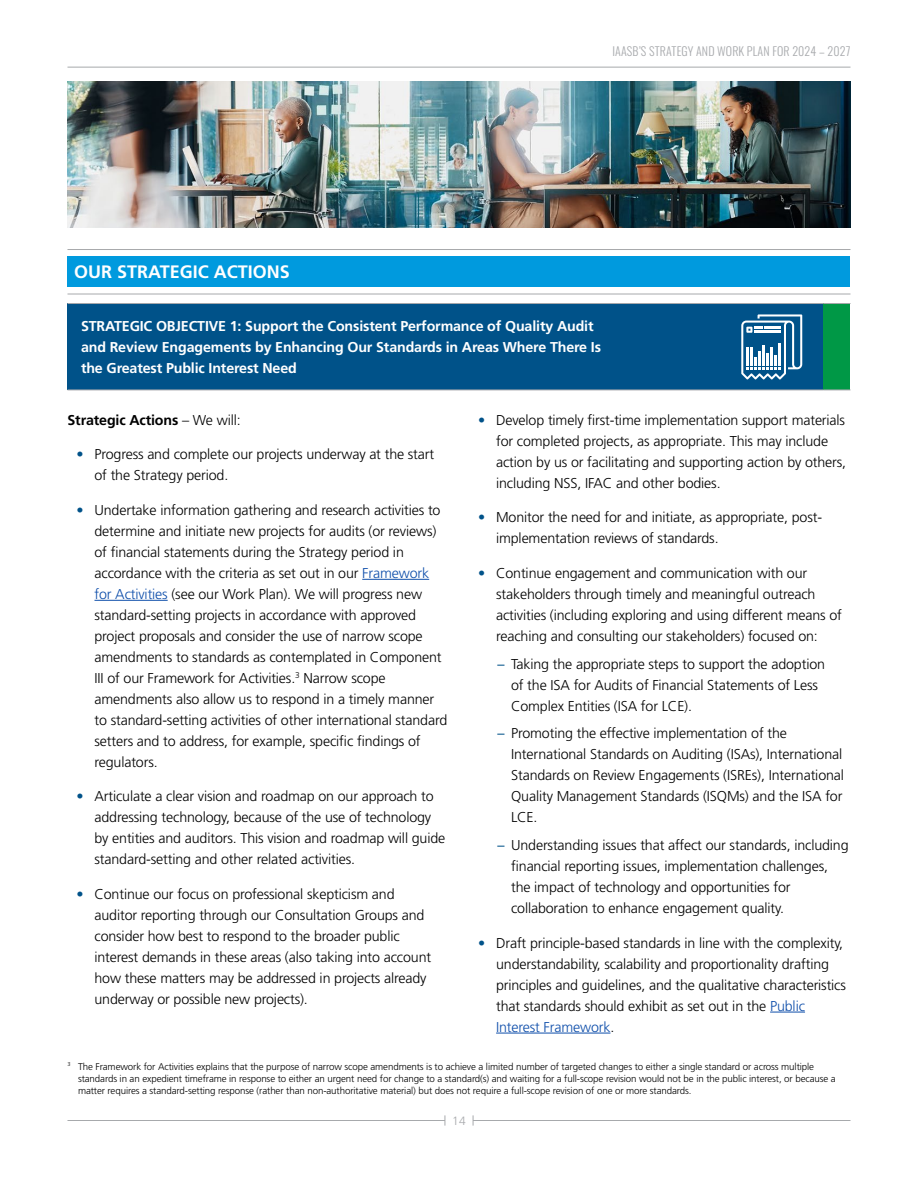
<style>
.page{position:relative;width:918px;height:1188px;background:#fff}
.page>*{position:absolute;margin:0;border:0;box-sizing:border-box;transform-origin:0 0}
.t1{font:700 18px "Frutiger LT Std";color:#fff}
.t2{font:300 14.25px/21px "Frutiger LT Std";letter-spacing:-.01em;color:#000}
.t3{font:700 14.25px/21px "Frutiger LT Std";letter-spacing:-.01em;color:#fff}
.t4{font:700 14.25px "Frutiger LT Std";letter-spacing:-.01em;color:#000}
.t5{font:300 12px "Oswald";letter-spacing:.01em;color:#a7a9ac}
.t6{font:300 12px "Frutiger LT Std";color:#a7a9ac}
.t7{font:300 9.75px/12px "Frutiger LT Std";letter-spacing:-.01em;color:#000}
.s1{font-weight:400;color:#005289}
.s2{color:#0e4eaa}
.s3{font-weight:300}
</style>
<div class="page">
<hr style="left:68px;top:1120px;width:782px;height:1px;background:#a7a9ac">
<hr style="left:68px;top:67px;width:782px;height:1px;background:#a7a9ac">
<div style="left:445px;top:1115px;width:28px;height:11px;background:#fff"></div>
<div style="left:68px;top:257px;width:782px;height:30px;background:#009ade"></div>
<hr style="left:68px;top:249px;width:782px;height:1px;background:#a7a9ac">
<hr style="left:68px;top:294px;width:782px;height:1px;background:#a7a9ac">
<div style="left:68px;top:304px;width:756px;height:86px;background:#005289"></div>
<div style="left:824px;top:304px;width:26px;height:86px;background:#009846"></div>
<hr style="left:68px;top:303px;width:756px;height:1px;background:#a7a9ac">
<svg style="left:824px;top:303px;width:26px;height:1px"></svg>
<hr style="left:68px;top:390px;width:756px;height:1px;background:#a7a9ac">
<svg style="left:824px;top:390px;width:26px;height:1px"></svg>
<hr style="left:362px;top:579px;width:67px;height:1px;background:#0e4eaa">
<hr style="left:94px;top:600px;width:74px;height:1px;background:#0e4eaa">
<hr style="left:770px;top:1012px;width:35px;height:1px;background:#0e4eaa">
<hr style="left:496px;top:1033px;width:114px;height:1px;background:#0e4eaa">
<img style="left:68px;top:81px;width:782px;height:147px">
<svg style="left:741px;top:314px;width:61px;height:66px"></svg>
<p class="t5" style="left:613px;top:40px;width:239px">IAASB’S STRATEGY AND WORK PLAN FOR 2024 – 2027</p>
<p class="t1" style="left:74px;top:262px;width:217px">OUR STRATEGIC ACTIONS</p>
<p class="t3" style="left:81px;top:316px;width:522px">STRATEGIC OBJECTIVE 1: Support the Consistent Performance of Quality Audit and Review Engagements by Enhancing Our Standards in Areas Where There Is the Greatest Public Interest Need</p>
<p class="t2" style="left:496px;top:410px;width:352px;text-indent:-18px"><span class="s1">•</span> Develop timely first-time implementation support materials for completed projects, as appropriate. This may include action by us or facilitating and supporting action by others, including NSS, IFAC and other bodies.</p>
<p class="t2" style="left:496px;top:507px;width:328px;text-indent:-18px"><span class="s1">•</span> Monitor the need for and initiate, as appropriate, post&shy;implementation reviews of standards.</p>
<p class="t2" style="left:496px;top:563px;width:347px;text-indent:-18px"><span class="s1">•</span> Continue engagement and communication with our stakeholders through timely and meaningful outreach activities (including exploring and using different means of reaching and consulting our stakeholders) focused on:</p>
<p class="t2" style="left:511px;top:653px;width:315px;text-indent:-13px"><span class="s1">–</span> Taking the appropriate steps to support the adoption of the ISA for Audits of Financial Statements of Less<br>Complex Entities (ISA for LCE).</p>
<p class="t2" style="left:511px;top:723px;width:334px;text-indent:-13px"><span class="s1">–</span> Promoting the effective implementation of the International Standards on Auditing (ISAs), International Standards on Review Engagements (ISREs), International Quality Management Standards (ISQMs) and the ISA for LCE.</p>
<p class="t2" style="left:511px;top:835px;width:339px;text-indent:-13px"><span class="s1">–</span> Understanding issues that affect our standards, including financial reporting issues, implementation challenges, the impact of technology and opportunities for collaboration to enhance engagement quality.</p>
<p class="t2" style="left:496px;top:932px;width:351px;text-indent:-18px"><span class="s1">•</span> Draft principle-based standards in line with the complexity, understandability, scalability and proportionality drafting principles and guidelines, and the qualitative characteristics that standards should exhibit as set out in the <span class="s2">Public Interest Framework</span>.</p>
<p class="t7" style="left:78px;top:1060px;width:759px;text-indent:-11px"><sup>3</sup> The Framework for Activities explains that the purpose of narrow scope amendments is to achieve a limited number of targeted changes to either a single standard or across multiple standards in an expedient timeframe in response to either an urgent need for change to a standard(s) and waiting for a full-scope revision would not be in the public interest, or because a matter requires a standard-setting response (rather than non-authoritative material) but does not require a full-scope revision of one or more standards.</p>
<p class="t4" style="left:68px;top:411px;width:175px">Strategic Actions <span class="s3">– We will:</span></p>
<p class="t2" style="left:95px;top:444px;width:341px;text-indent:-18px"><span class="s1">•</span> Progress and complete our projects underway at the start of the Strategy period.</p>
<p class="t2" style="left:95px;top:500px;width:354px;text-indent:-18px"><span class="s1">•</span> Undertake information gathering and research activities to determine and initiate new projects for audits (or reviews) of financial statements during the Strategy period in accordance with the criteria as set out in our <span class="s2">Framework for Activities</span> (see our Work Plan). We will progress new standard-setting projects in accordance with approved project proposals and consider the use of narrow scope amendments to standards as contemplated in Component III of our Framework for Activities.<sup>3</sup> Narrow scope amendments also allow us to respond in a timely manner to standard-setting activities of other international standard setters and to address, for example, specific findings of regulators.</p>
<p class="t2" style="left:95px;top:786px;width:352px;text-indent:-18px"><span class="s1">•</span> Articulate a clear vision and roadmap on our approach to addressing technology, because of the use of technology by entities and auditors. This vision and roadmap will guide standard-setting and other related activities.</p>
<p class="t2" style="left:95px;top:884px;width:338px;text-indent:-18px"><span class="s1">•</span> Continue our focus on professional skepticism and auditor reporting through our Consultation Groups and consider how best to respond to the broader public interest demands in these areas (also taking into account how these matters may be addressed in projects already underway or possible new projects).</p>
<p class="t6" style="left:452px;top:1114px;width:15px">14</p>
</div>
